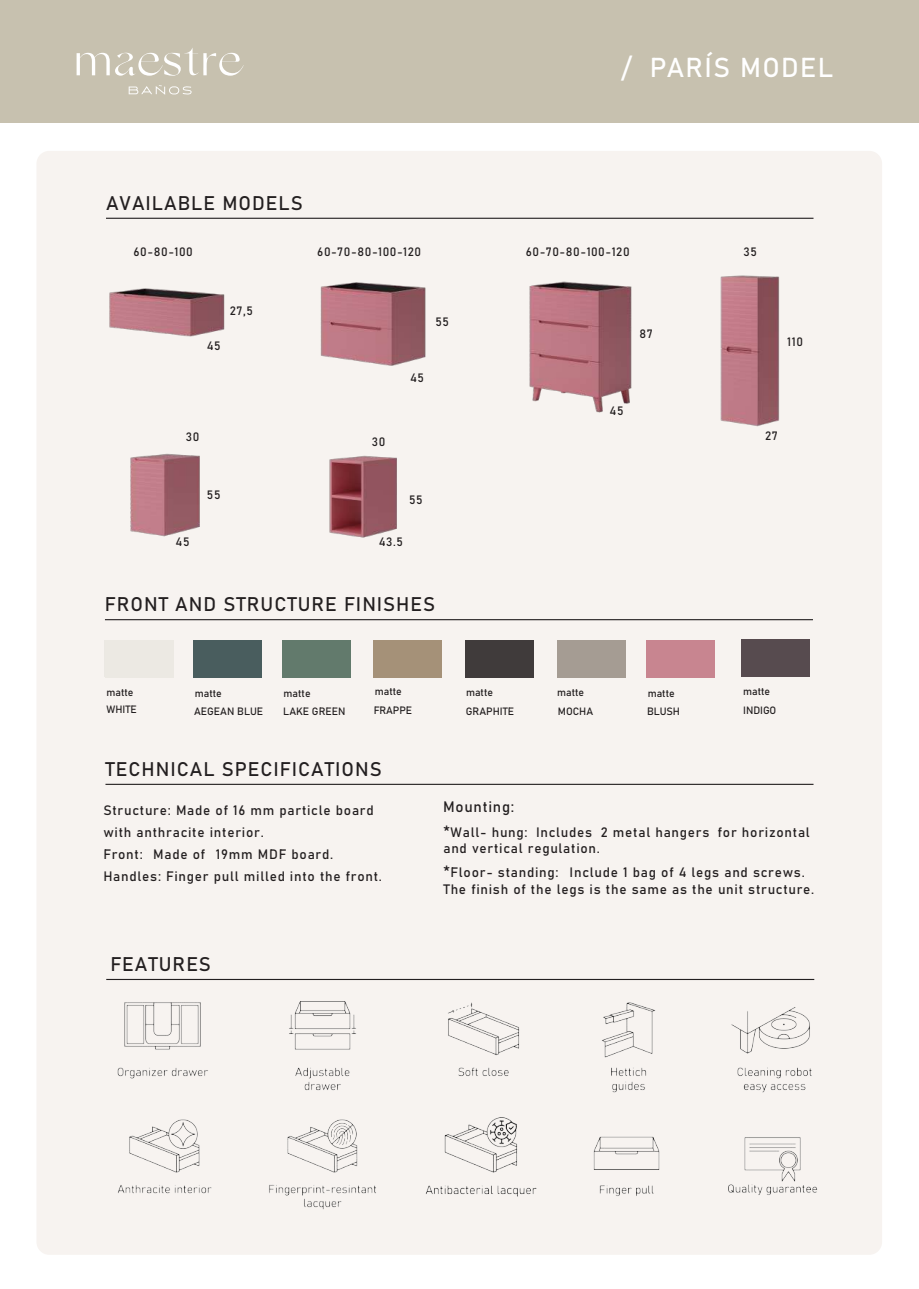
<style>
.page{position:relative;width:919px;height:1289px;background:#fff}
.page>*{position:absolute;margin:0;border:0;box-sizing:border-box;transform-origin:0 0}
.t1{font:27px "Bahnschrift";letter-spacing:.05em;color:#fff}
.t2{font:19.5px "Bahnschrift";letter-spacing:.05em;color:#231f20}
.t3{font:15px "Bahnschrift";letter-spacing:.05em;color:#231f20}
.t4{font:13.5px/21.9px "Bahnschrift";letter-spacing:.055em;color:#231f20}
.t5{font:12px "Bahnschrift";letter-spacing:.05em;color:#231f20}
.t6{font:10.5px "Bahnschrift";color:#231f20}
.s1{font-size:15px}
</style>
<div class="page">
<div style="left:36px;top:151px;width:846px;height:1103px;background:#f7f3f0;border-radius:13px"></div>
<div style="left:0;top:0;width:918px;height:123px;background:#c7c1af"></div>
<svg style="left:77px;top:48px;width:167px;height:28px"></svg>
<svg style="left:129px;top:85px;width:62px;height:10px"></svg>
<hr style="left:106px;top:978px;width:708px;height:2px;background:#231f20">
<hr style="left:106px;top:218px;width:707px;height:1px;background:#231f20">
<hr style="left:105px;top:783px;width:708px;height:2px;background:#231f20">
<img style="left:329px;top:455px;width:68px;height:83px">
<img style="left:130px;top:453px;width:70px;height:84px">
<img style="left:109px;top:288px;width:116px;height:49px">
<img style="left:320px;top:282px;width:106px;height:84px">
<img style="left:529px;top:281px;width:103px;height:132px">
<img style="left:720px;top:275px;width:60px;height:152px">
<img style="left:117px;top:1002px;width:91px;height:77px">
<img style="left:118px;top:1119px;width:94px;height:75px">
<img style="left:289px;top:1001px;width:67px;height:90px">
<img style="left:269px;top:1119px;width:107px;height:91px">
<img style="left:448px;top:1002px;width:72px;height:74px">
<img style="left:593px;top:1136px;width:67px;height:60px">
<img style="left:602px;top:1002px;width:54px;height:91px">
<img style="left:731px;top:1007px;width:81px;height:86px">
<img style="left:728px;top:1137px;width:90px;height:58px">
<hr style="left:105px;top:619px;width:707px;height:1px;background:#231f20">
<div style="left:465px;top:640px;width:68px;height:37px;background:#403b3b"></div>
<div style="left:741px;top:639px;width:68px;height:37px;background:#574b4f"></div>
<svg style="left:104px;top:640px;width:1px;height:36px"></svg>
<div style="left:193px;top:640px;width:68px;height:37px;background:#495d5e"></div>
<img style="left:425px;top:1117px;width:112px;height:80px">
<h1 class="t1" style="left:621px;top:47px;width:214px">/ PARÍS MODEL</h1>
<h2 class="t2" style="left:106px;top:188px;width:198px">AVAILABLE MODELS</h2>
<p class="t5" style="left:133px;top:242px;width:61px">60-80-100</p>
<p class="t5" style="left:317px;top:242px;width:105px">60-70-80-100-120</p>
<p class="t5" style="left:207px;top:336px;width:15px">45</p>
<p class="t5" style="left:230px;top:301px;width:25px">27,5</p>
<p class="t5" style="left:435px;top:312px;width:15px">55</p>
<p class="t5" style="left:410px;top:369px;width:15px">45</p>
<p class="t5" style="left:186px;top:427px;width:15px">30</p>
<p class="t5" style="left:207px;top:485px;width:15px">55</p>
<p class="t5" style="left:372px;top:432px;width:15px">30</p>
<p class="t5" style="left:409px;top:490px;width:15px">55</p>
<p class="t5" style="left:176px;top:532px;width:15px">45</p>
<p class="t5" style="left:378px;top:532px;width:26px">43.5</p>
<h2 class="t2" style="left:105px;top:589px;width:332px">FRONT AND STRUCTURE FINISHES</h2>
<p class="t5" style="left:525px;top:242px;width:105px">60-70-80-100-120</p>
<p class="t5" style="left:743px;top:242px;width:15px">35</p>
<p class="t5" style="left:639px;top:325px;width:15px">87</p>
<p class="t5" style="left:609px;top:402px;width:15px">45</p>
<p class="t5" style="left:787px;top:332px;width:17px">110</p>
<p class="t5" style="left:765px;top:427px;width:14px">27</p>
<p class="t6" style="left:106px;top:684px;width:29px">matte</p>
<p class="t6" style="left:195px;top:685px;width:29px">matte</p>
<p class="t6" style="left:283px;top:685px;width:29px">matte</p>
<p class="t6" style="left:375px;top:683px;width:29px">matte</p>
<p class="t6" style="left:466px;top:684px;width:29px">matte</p>
<p class="t6" style="left:557px;top:684px;width:29px">matte</p>
<p class="t6" style="left:647px;top:685px;width:29px">matte</p>
<p class="t6" style="left:743px;top:683px;width:29px">matte</p>
<p class="t6" style="left:106px;top:701px;width:32px">WHITE</p>
<p class="t6" style="left:194px;top:703px;width:71px">AEGEAN BLUE</p>
<p class="t6" style="left:283px;top:703px;width:64px">LAKE GREEN</p>
<p class="t6" style="left:374px;top:702px;width:40px">FRAPPE</p>
<p class="t6" style="left:465px;top:703px;width:50px">GRAPHITE</p>
<p class="t6" style="left:557px;top:703px;width:37px">MOCHA</p>
<p class="t6" style="left:647px;top:703px;width:34px">BLUSH</p>
<p class="t6" style="left:743px;top:702px;width:35px">INDIGO</p>
<h2 class="t2" style="left:105px;top:754px;width:278px">TECHNICAL SPECIFICATIONS</h2>
<p class="t4" style="left:103px;top:798px;width:280px">Structure: Made of 16 mm particle board with anthracite interior.<br>Front: Made of 19mm MDF board.<br>Handles: Finger pull milled into the front.</p>
<h2 class="t2" style="left:110px;top:949px;width:102px">FEATURES</h2>
<p class="t3" style="left:443px;top:795px;width:73px">Mounting:</p>
<p class="t4" style="left:443px;top:823px;width:368px;line-height:16.2px"><span class="s1">*</span>Wall- hung: Includes 2 metal hangers for horizontal and vertical regulation.</p>
<p class="t4" style="left:443px;top:862px;width:372px;line-height:16.8px"><span class="s1">*</span>Floor- standing: Include 1 bag of 4 legs and screws.<br>The finish of the legs is the same as the unit structure.</p>
</div>
